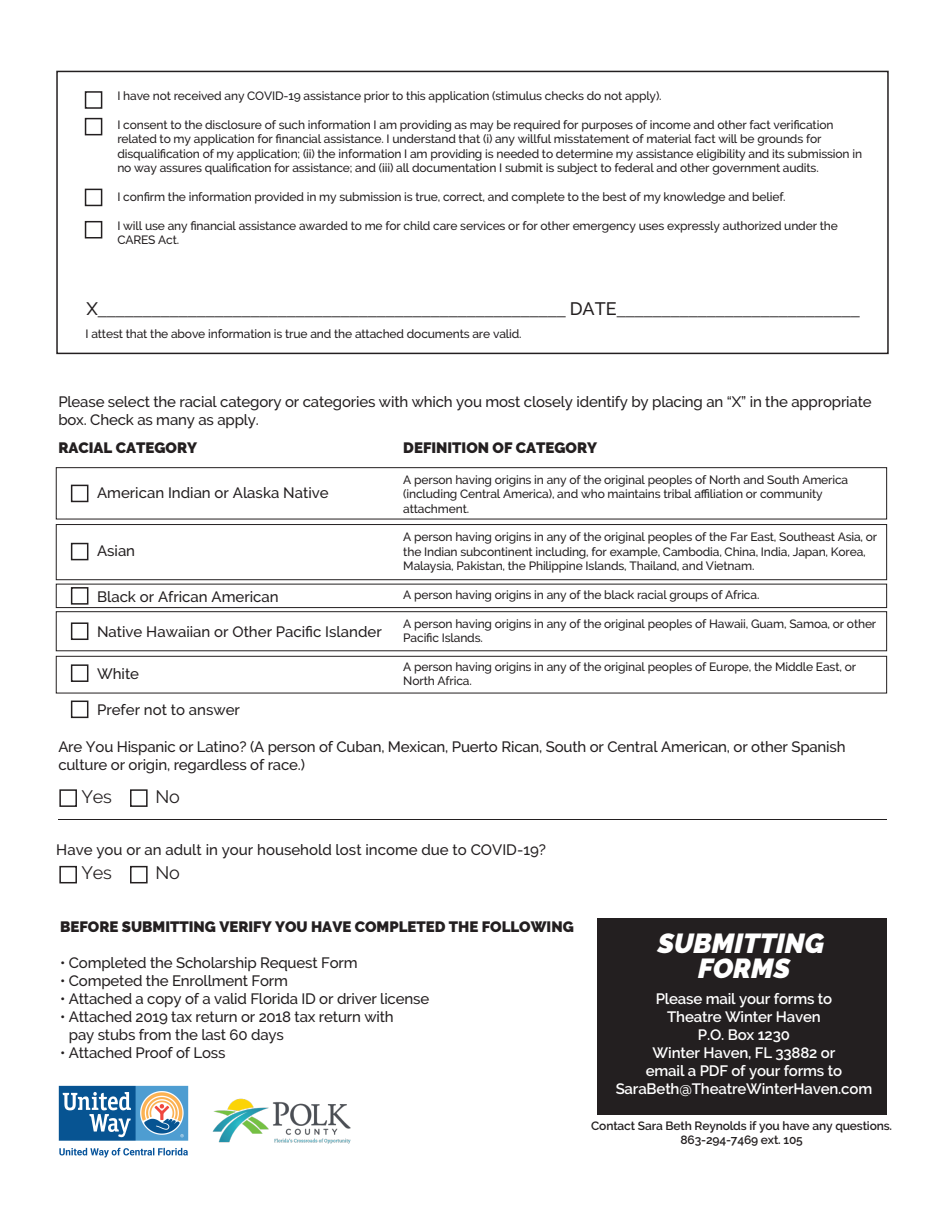
<style>
.page{position:relative;width:945px;height:1215px;background:#fff}
.page>*{position:absolute;margin:0;border:0;box-sizing:border-box;transform-origin:0 0}
.t1{font:italic 900 27.45px/24.8px "Raleway";color:#fff;text-align:center}
.t2{font:18px "Myriad Pro";color:#231f20}
.t3{font:18px "Raleway";letter-spacing:-.01em;color:#231f20}
.t4{font:500 15px/18px "Raleway";letter-spacing:-.01em;color:#231f20}
.t5{font:600 15px/18px "Raleway";letter-spacing:-.01em;color:#fff;text-align:center}
.t6{font:900 15px "Raleway";color:#231f20}
.t7{font:500 12px/14.4px "Raleway";letter-spacing:-.01em;color:#231f20}
.t8{font:600 12px/14.4px "Raleway";letter-spacing:-.01em;color:#231f20;text-align:center}
.s1{font-family:"Raleway";font-weight:500}
</style>
<div class="page">
<div style="left:56px;top:71px;width:833px;height:283px;border:2px solid #231f20"></div>
<img style="left:212px;top:1098px;width:139px;height:46px">
<img style="left:58px;top:1085px;width:131px;height:73px">
<div style="left:59px;top:789px;width:18px;height:18px;border:2px solid #231f20"></div>
<div style="left:130px;top:789px;width:18px;height:18px;border:2px solid #231f20"></div>
<div style="left:59px;top:866px;width:18px;height:17px;border:2px solid #231f20"></div>
<div style="left:130px;top:866px;width:18px;height:17px;border:2px solid #231f20"></div>
<div style="left:71px;top:485px;width:17px;height:17px;border:2px solid #231f20"></div>
<div style="left:71px;top:543px;width:17px;height:17px;border:2px solid #231f20"></div>
<div style="left:71px;top:587px;width:17px;height:18px;border:2px solid #231f20"></div>
<div style="left:71px;top:622px;width:17px;height:18px;border:2px solid #231f20"></div>
<div style="left:71px;top:664px;width:17px;height:18px;border:2px solid #231f20"></div>
<div style="left:71px;top:701px;width:17px;height:17px;border:2px solid #231f20"></div>
<div style="left:56px;top:467px;width:831px;height:52px;border:1px solid #231f20"></div>
<div style="left:56px;top:524px;width:831px;height:56px;border:1px solid #231f20"></div>
<div style="left:56px;top:584px;width:831px;height:24px;border:1px solid #231f20"></div>
<div style="left:56px;top:656px;width:831px;height:37px;border:1px solid #231f20"></div>
<div style="left:597px;top:919px;width:290px;height:196px;background:#231f20"></div>
<div style="left:85px;top:91px;width:17px;height:18px;border:2px solid #231f20"></div>
<div style="left:85px;top:118px;width:17px;height:17px;border:2px solid #231f20"></div>
<div style="left:85px;top:189px;width:17px;height:17px;border:2px solid #231f20"></div>
<div style="left:85px;top:221px;width:17px;height:18px;border:2px solid #231f20"></div>
<hr style="left:58px;top:819px;width:829px;height:1px;background:#231f20">
<p class="t7" style="left:117px;top:89px;width:546px">I have not received any COVID-19 assistance prior to this application (stimulus checks do not apply).</p>
<p class="t7" style="left:117px;top:117px;width:746px">I consent to the disclosure of such information I am providing as may be required for purposes of income and other fact verification related to my application for financial assistance. I understand that (i) any willful misstatement of material fact will be grounds for disqualification of my application; (ii) the information I am providing is needed to determine my assistance eligibility and its submission in no way assures qualification for assistance; and (iii) all documentation I submit is subject to federal and other government audits.</p>
<p class="t7" style="left:117px;top:189px;width:670px">I confirm the information provided in my submission is true, correct, and complete to the best of my knowledge and belief.</p>
<p class="t7" style="left:117px;top:218px;width:722px">I will use any financial assistance awarded to me for child care services or for other emergency uses expressly authorized under the<br>CARES Act.</p>
<h2 class="t2" style="left:86px;top:298px;width:775px"><span class="s1">X</span>____________________________________________________ <span class="s1">DATE</span>___________________________</h2>
<p class="t7" style="left:86px;top:327px;width:438px">I attest that the above information is true and the attached documents are valid.</p>
<p class="t4" style="left:58px;top:392px;width:815px">Please select the racial category or categories with which you most closely identify by placing an “X” in the appropriate box. Check as many as apply.</p>
<p class="t6" style="left:58px;top:439px;width:140px">RACIAL CATEGORY</p>
<p class="t6" style="left:403px;top:439px;width:195px">DEFINITION OF CATEGORY</p>
<p class="t4" style="left:97px;top:484px;width:233px">American Indian or Alaska Native</p>
<p class="t7" style="left:403px;top:472px;width:446px">A person having origins in any of the original peoples of North and South America (including Central America), and who maintains tribal affiliation or community attachment.</p>
<p class="t7" style="left:403px;top:530px;width:476px">A person having origins in any of the original peoples of the Far East, Southeast Asia, or the Indian subcontinent including, for example, Cambodia, China, India, Japan, Korea,<br>Malaysia, Pakistan, the Philippine Islands, Thailand, and Vietnam.</p>
<p class="t7" style="left:403px;top:588px;width:358px">A person having origins in any of the black racial groups of Africa.</p>
<p class="t7" style="left:403px;top:616px;width:475px">A person having origins in any of the original peoples of Hawaii, Guam, Samoa, or other<br>Pacific Islands.</p>
<p class="t7" style="left:403px;top:660px;width:454px">A person having origins in any of the original peoples of Europe, the Middle East, or<br>North Africa.</p>
<p class="t4" style="left:97px;top:542px;width:40px">Asian</p>
<p class="t4" style="left:97px;top:587px;width:183px">Black or African American</p>
<p class="t4" style="left:97px;top:623px;width:286px">Native Hawaiian or Other Pacific Islander</p>
<p class="t4" style="left:97px;top:665px;width:44px">White</p>
<p class="t4" style="left:97px;top:701px;width:145px">Prefer not to answer</p>
<p class="t4" style="left:58px;top:738px;width:789px">Are You Hispanic or Latino? (A person of Cuban, Mexican, Puerto Rican, South or Central American, or other Spanish culture or origin, regardless of race.)</p>
<h2 class="t3" style="left:81px;top:786px;width:32px">Yes</h2>
<h2 class="t3" style="left:156px;top:786px;width:26px">No</h2>
<p class="t4" style="left:56px;top:841px;width:491px">Have you or an adult in your household lost income due to COVID-19?</p>
<h2 class="t3" style="left:81px;top:863px;width:32px">Yes</h2>
<h2 class="t3" style="left:156px;top:863px;width:26px">No</h2>
<p class="t6" style="left:60px;top:918px;width:515px">BEFORE SUBMITTING VERIFY YOU HAVE COMPLETED THE FOLLOWING</p>
<p class="t4" style="left:60px;top:954px;width:299px">• Completed the Scholarship Request Form</p>
<p class="t4" style="left:60px;top:972px;width:229px">• Competed the Enrollment Form</p>
<p class="t4" style="left:60px;top:990px;width:371px">• Attached a copy of a valid Florida ID or driver license</p>
<p class="t4" style="left:69px;top:1008px;width:326px;text-indent:-9px">• Attached 2019 tax return or 2018 tax return with pay stubs from the last 60 days</p>
<p class="t4" style="left:60px;top:1044px;width:167px">• Attached Proof of Loss</p>
<h1 class="t1" style="left:658px;top:931px;width:168px">SUBMITTING<br>FORMS</h1>
<p class="t5" style="left:616px;top:990px;width:258px">Please mail your forms to<br>Theatre Winter Haven<br>P.O. Box 1230<br>Winter Haven, FL 33882 or<br>email a PDF of your forms to<br>SaraBeth@TheatreWinterHaven.com</p>
<p class="t8" style="left:591px;top:1119px;width:302px">Contact Sara Beth Reynolds if you have any questions.<br>863-294-7469 ext. 105</p>
</div>
